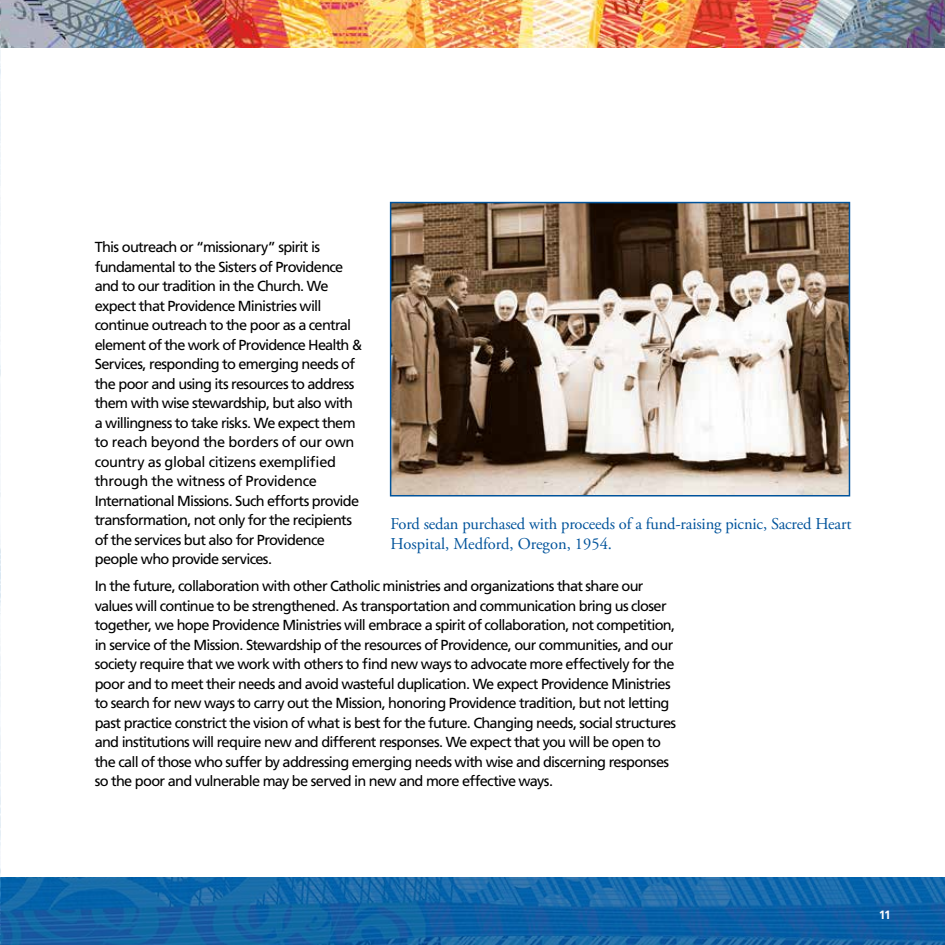
<style>
.page{position:relative;width:945px;height:945px;background:#fff}
.page>*{position:absolute;margin:0;border:0;box-sizing:border-box;transform-origin:0 0}
.t1{font:16.5px/19.8px "Adobe Garamond Pro";letter-spacing:-.01em;color:#00539b}
.t2{font:14.55px/19.5px "Frutiger";letter-spacing:-.05em;color:#000}
.t3{font:700 12px "Frutiger";color:#fff}
</style>
<div class="page">
<img style="left:1px;top:878px;width:944px;height:67px">
<img style="left:1px;top:0;width:944px;height:47px">
<hr style="left:0;top:878px;width:1px;height:67px;background:#00539b">
<img style="left:0;top:0;width:1px;height:878px">
<img style="left:393px;top:205px;width:454px;height:288px">
<div style="left:390px;top:202px;width:460px;height:294px;border:2px solid #00539b"></div>
<p class="t2" style="left:95px;top:238px;width:269px">This outreach or “missionary” spirit is fundamental to the Sisters of Providence and to our tradition in the Church. We expect that Providence Ministries will continue outreach to the poor as a central element of the work of Providence Health &amp; Services, responding to emerging needs of the poor and using its resources to address them with wise stewardship, but also with a willingness to take risks. We expect them to reach beyond the borders of our own country as global citizens exemplified through the witness of Providence International Missions. Such efforts provide transformation, not only for the recipients of the services but also for Providence people who provide services.</p>
<p class="t2" style="left:95px;top:577px;width:583px">In the future, collaboration with other Catholic ministries and organizations that share our values will continue to be strengthened. As transportation and communication bring us closer together, we hope Providence Ministries will embrace a spirit of collaboration, not competition, in service of the Mission. Stewardship of the resources of Providence, our communities, and our society require that we work with others to find new ways to advocate more effectively for the poor and to meet their needs and avoid wasteful duplication. We expect Providence Ministries to search for new ways to carry out the Mission, honoring Providence tradition, but not letting past practice constrict the vision of what is best for the future. Changing needs, social structures and institutions will require new and different responses. We expect that you will be open to the call of those who suffer by addressing emerging needs with wise and discerning responses so the poor and vulnerable may be served in new and more effective ways.</p>
<p class="t1" style="left:390px;top:515px;width:463px">Ford sedan purchased with proceeds of a fund-raising picnic, Sacred Heart<br>Hospital, Medford, Oregon, 1954.</p>
<p class="t3" style="left:879px;top:908px;width:14px">11</p>
</div>
